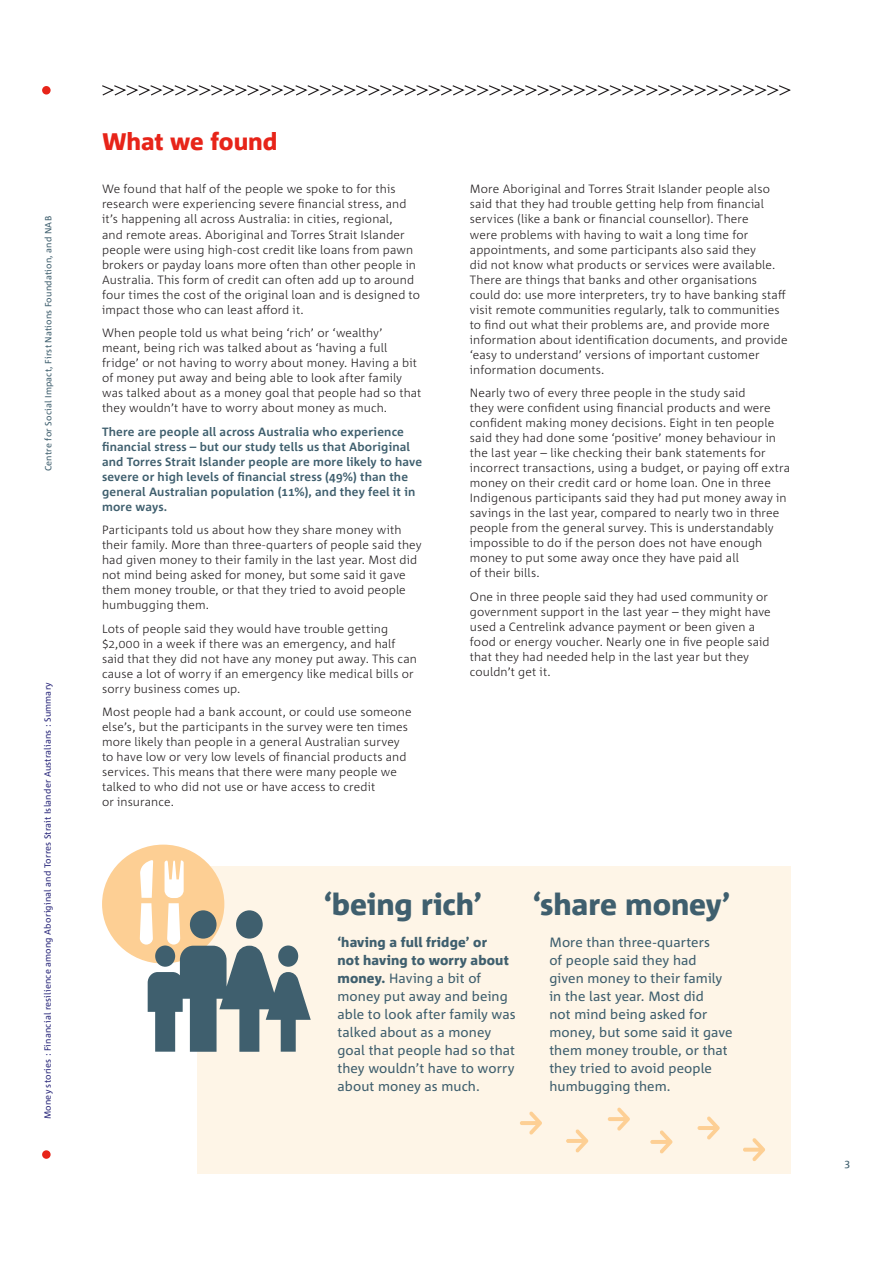
<style>
.page{position:relative;width:893px;height:1263px;background:#fff}
.page>*{position:absolute;margin:0;border:0;box-sizing:border-box;transform-origin:0 0}
.NAB_FR_copy_body_1{font:800 29.85px "Corpid C1";letter-spacing:-.005em;color:#3f5f6e}
.NAB_FR_copy_body_1-2{font:800 24px "Corpid C1";letter-spacing:-.005em;color:#e72419}
.pull_out_grey{font:13.5px/18px "Corpid C1";letter-spacing:.005em;color:#3f5f6e}
.pull_out_grey-2{font:300 12px/15px "Corpid C1";letter-spacing:.01em;color:#231f20}
.pull_out_grey-3{font:700 12px/15px "Corpid C1";letter-spacing:.015em;color:#3f5f6e}
.t1{font:10.5px "Corpid C1";color:#3f5f6e}
.t2{font:9px "Corpid C1";letter-spacing:.02em;color:#2c2a7c}
.t3{font:9px "Corpid C1";letter-spacing:.02em;color:#3f5f6e}
.s1{font-weight:800}
</style>
<div class="page">
<div style="left:42px;top:1150px;width:9px;height:9px;background:#e72419;border-radius:50%"></div>
<div style="left:42px;top:86px;width:9px;height:9px;background:#e72419;border-radius:50%"></div>
<svg style="left:102px;top:85px;width:689px;height:11px"></svg>
<div style="left:197px;top:866px;width:594px;height:308px;background:#fef5e7"></div>
<svg style="left:102px;top:845px;width:209px;height:207px"></svg>
<div style="left:278px;top:945px;width:20px;height:22px;background:#3f5f6e;border-radius:50%"></div>
<svg style="left:608px;top:1107px;width:22px;height:24px"></svg>
<svg style="left:566px;top:1129px;width:22px;height:23px"></svg>
<svg style="left:520px;top:1111px;width:22px;height:24px"></svg>
<svg style="left:697px;top:1116px;width:23px;height:24px"></svg>
<svg style="left:650px;top:1130px;width:22px;height:23px"></svg>
<svg style="left:743px;top:1138px;width:22px;height:23px"></svg>
<p class="t3" style="left:43px;top:471px;width:257px;rotate:-90deg">Centre for Social Impact, First Nations Foundation, and NAB</p>
<p class="t2" style="left:42px;top:1119px;width:439px;rotate:-90deg">Money stories : Financial resilience among Aboriginal and Torres Strait Islander Australians : Summary</p>
<p class="NAB_FR_copy_body_1-2" style="left:102px;top:127px;width:177px">What we found</p>
<p class="pull_out_grey-2" style="left:102px;top:181px;width:319px">We found that half of the people we spoke to for this research were experiencing severe financial stress, and it’s happening all across Australia: in cities, regional,<br>and remote areas. Aboriginal and Torres Strait Islander people were using high-cost credit like loans from pawn brokers or payday loans more often than other people in Australia. This form of credit can often add up to around four times the cost of the original loan and is designed to impact those who can least afford it.</p>
<p class="pull_out_grey-2" style="left:102px;top:325px;width:321px">When people told us what being ‘rich’ or ‘wealthy’ meant, being rich was talked about as ‘having a full fridge’ or not having to worry about money. Having a bit of money put away and being able to look after family was talked about as a money goal that people had so that they wouldn’t have to worry about money as much.</p>
<p class="pull_out_grey-3" style="left:102px;top:423px;width:322px">There are people all across Australia who experience financial stress – but our study tells us that Aboriginal and Torres Strait Islander people are more likely to have severe or high levels of financial stress (49%) than the general Australian population (11%), and they feel it in more ways.</p>
<p class="pull_out_grey-2" style="left:102px;top:522px;width:321px">Participants told us about how they share money with their family. More than three-quarters of people said they had given money to their family in the last year. Most did not mind being asked for money, but some said it gave them money trouble, or that they tried to avoid people humbugging them.</p>
<p class="pull_out_grey-2" style="left:102px;top:620px;width:316px">Lots of people said they would have trouble getting $2,000 in a week if there was an emergency, and half said that they did not have any money put away. This can cause a lot of worry if an emergency like medical bills or sorry business comes up.</p>
<p class="pull_out_grey-2" style="left:102px;top:704px;width:311px">Most people had a bank account, or could use someone else’s, but the participants in the survey were ten times more likely than people in a general Australian survey to have low or very low levels of financial products and services. This means that there were many people we talked to who did not use or have access to credit<br>or insurance.</p>
<p class="pull_out_grey-2" style="left:470px;top:181px;width:319px">More Aboriginal and Torres Strait Islander people also said that they had trouble getting help from financial services (like a bank or financial counsellor). There<br>were problems with having to wait a long time for appointments, and some participants also said they<br>did not know what products or services were available.<br>There are things that banks and other organisations could do: use more interpreters, try to have banking staff visit remote communities regularly, talk to communities to find out what their problems are, and provide more information about identification documents, and provide ‘easy to understand’ versions of important customer information documents.</p>
<p class="pull_out_grey-2" style="left:470px;top:385px;width:322px">Nearly two of every three people in the study said<br>they were confident using financial products and were confident making money decisions. Eight in ten people said they had done some ‘positive’ money behaviour in the last year – like checking their bank statements for incorrect transactions, using a budget, or paying off extra money on their credit card or home loan. One in three Indigenous participants said they had put money away in savings in the last year, compared to nearly two in three people from the general survey. This is understandably impossible to do if the person does not have enough money to put some away once they have paid all<br>of their bills.</p>
<p class="pull_out_grey-2" style="left:470px;top:588px;width:302px">One in three people said they had used community or government support in the last year – they might have used a Centrelink advance payment or been given a food or energy voucher. Nearly one in five people said that they had needed help in the last year but they couldn’t get it.</p>
<p class="NAB_FR_copy_body_1" style="left:324px;top:886px;width:160px">‘being rich’</p>
<p class="NAB_FR_copy_body_1" style="left:533px;top:886px;width:199px">‘share money’</p>
<p class="pull_out_grey" style="left:337px;top:933px;width:180px"><span class="s1">‘having a full fridge’ or<br>not having to worry about money.</span> Having a bit of money put away and being able to look after family was talked about as a money goal that people had so that they wouldn’t have to worry about money as much.</p>
<p class="pull_out_grey" style="left:549px;top:933px;width:185px">More than three-quarters<br>of people said they had given money to their family in the last year. Most did<br>not mind being asked for money, but some said it gave them money trouble, or that they tried to avoid people humbugging them.</p>
<p class="t1" style="left:844px;top:1157px;width:7px">3</p>
</div>
